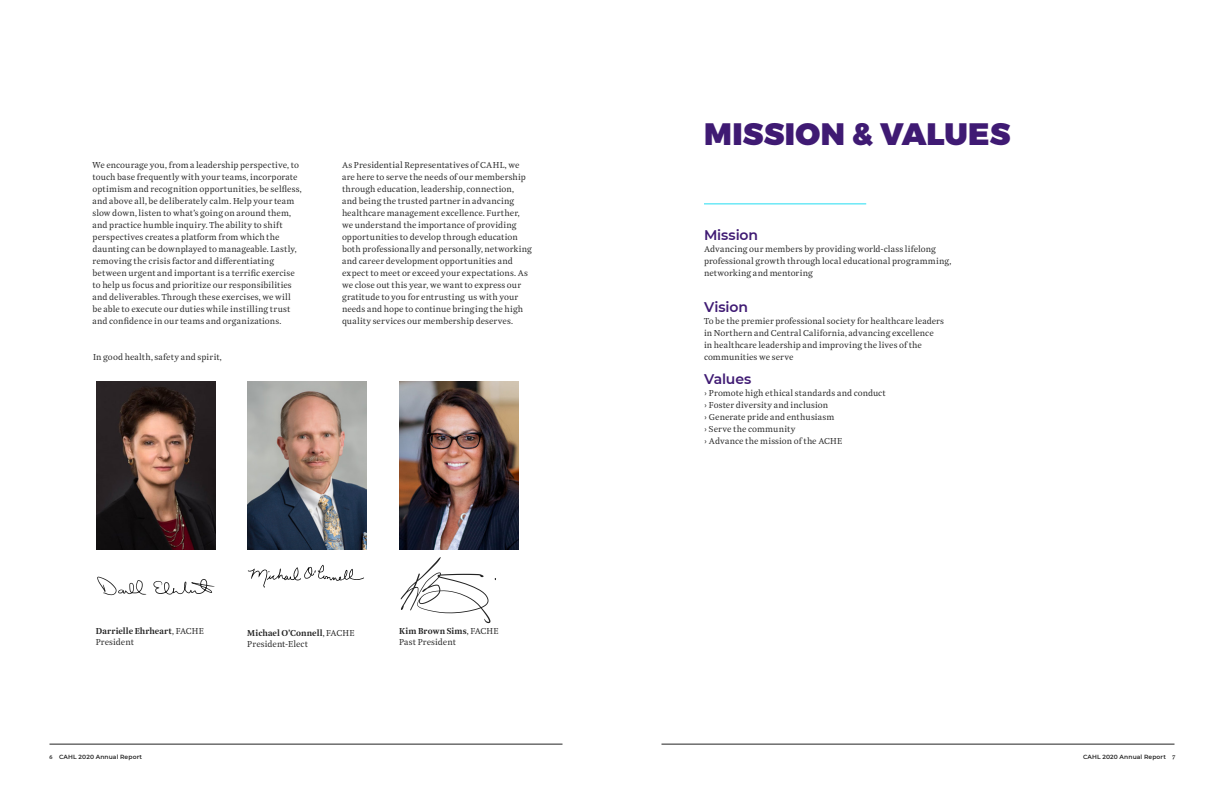
<style>
.page{position:relative;width:1224px;height:792px;background:#fff}
.page>*{position:absolute;margin:0;border:0;box-sizing:border-box;transform-origin:0 0}
.t1{font:900 31px "Montserrat";letter-spacing:.01em;color:#3f1a73}
.t2{font:600 14px "Montserrat";letter-spacing:-.005em;color:#3f1a73}
.t3{font:9px/12px "Brenta";letter-spacing:.01em;color:#232323}
.t4{font:700 9px/10.8px "Brenta";letter-spacing:.015em;color:#232323}
.t5{font:600 6px "Montserrat";letter-spacing:.02em;color:#232323}
.s1{font-weight:400}
.s2{font-weight:700}
.s3{font-family:"Montserrat";font-weight:300}
.s4{font-family:"Brenta";font-weight:700}
</style>
<div class="page">
<hr style="left:662px;top:744px;width:512px;height:1px;background:#232323">
<hr style="left:50px;top:744px;width:512px;height:1px;background:#232323">
<svg style="left:97px;top:577px;width:49px;height:18px"></svg>
<svg style="left:153px;top:579px;width:62px;height:16px"></svg>
<img style="left:96px;top:381px;width:120px;height:168px">
<svg style="left:401px;top:557px;width:95px;height:66px"></svg>
<img style="left:400px;top:381px;width:119px;height:168px">
<svg style="left:247px;top:565px;width:117px;height:23px"></svg>
<img style="left:247px;top:381px;width:119px;height:168px">
<hr style="left:704px;top:204px;width:162px;height:1px;background:#22ddf2">
<p class="t3" style="left:93px;top:159px;width:211px">We encourage you, from a leadership perspective, to touch base frequently with your teams, incorporate optimism and recognition opportunities, be selfless, and above all, be deliberately calm. Help your team slow down, listen to what’s going on around them, and practice humble inquiry. The ability to shift perspectives creates a platform from which the daunting can be downplayed to manageable. Lastly, removing the crisis factor and differentiating between urgent and important is a terrific exercise to help us focus and prioritize our responsibilities and deliverables. Through these exercises, we will be able to execute our duties while instilling trust and confidence in our teams and organizations.</p>
<p class="t3" style="left:342px;top:159px;width:192px">As Presidential Representatives of CAHL, we are here to serve the needs of our membership through education, leadership, connection,<br>and being the trusted partner in advancing healthcare management excellence. Further, we understand the importance of providing opportunities to develop through education both professionally and personally, networking and career development opportunities and expect to meet or exceed your expectations. As we close out this year, we want to express our gratitude to you for entrusting us with your needs and hope to continue bringing the high quality services our membership deserves.</p>
<p class="t3" style="left:93px;top:351px;width:130px">In good health, safety and spirit,</p>
<p class="t4" style="left:96px;top:626px;width:110px">Darrielle Ehrheart<span class="s1">, FACHE<br>President</span></p>
<p class="t3" style="left:399px;top:626px;width:101px;line-height:10.8px"><span class="s2">Kim Brown Sims</span>, FACHE<br>Past President</p>
<p class="t3" style="left:247px;top:628px;width:109px;line-height:10.8px"><span class="s2">Michael O’Connell</span>, FACHE<br>President-Elect</p>
<h1 class="t1" style="left:704px;top:114px;width:308px">MISSION &amp; VALUES</h1>
<h2 class="t2" style="left:704px;top:225px;width:56px">Mission</h2>
<p class="t3" style="left:704px;top:243px;width:249px">Advancing our members by providing world-class lifelong professional growth through local educational programming, networking and mentoring</p>
<h2 class="t2" style="left:704px;top:297px;width:45px">Vision</h2>
<p class="t3" style="left:704px;top:315px;width:242px">To be the premier professional society for healthcare leaders in Northern and Central California, advancing excellence in healthcare leadership and improving the lives of the communities we serve</p>
<h2 class="t2" style="left:704px;top:369px;width:49px">Values</h2>
<p class="t3" style="left:704px;top:387px;width:183px"><span class="s3">›</span> Promote high ethical standards and conduct <span class="s3">›</span> Foster diversity and inclusion<br><span class="s3">›</span> Generate pride and enthusiasm<br><span class="s3">›</span> Serve the community<br><span class="s3">›</span> Advance the mission of the ACHE</p>
<p class="t5" style="left:50px;top:753px;width:94px"><span class="s4">6</span> CAHL 2020 Annual Report</p>
<p class="t5" style="left:1083px;top:753px;width:94px">CAHL 2020 Annual Report <span class="s4">7</span></p>
</div>
